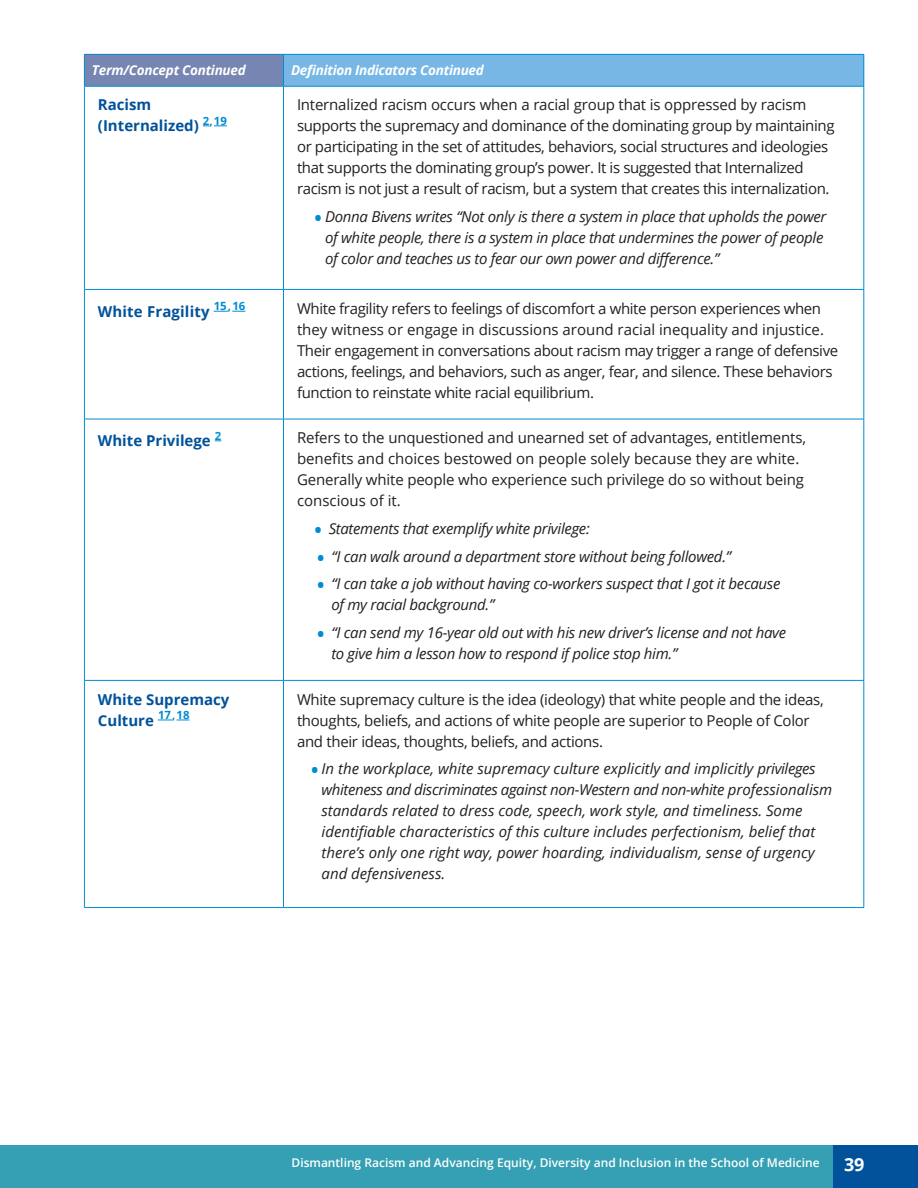
<style>
.page{position:relative;width:918px;height:1188px;background:#fff}
.page>*{position:absolute;margin:0;border:0;box-sizing:border-box;transform-origin:0 0}
.page_number{font:700 18px "Open Sans";color:#fff}
.Paragraph_Style_1{font:15px/21px "Open Sans";letter-spacing:-.025em;color:#231f20}
.Paragraph_Style_1-2{font:italic 15px/21px "Open Sans";letter-spacing:-.02em;color:#231f20}
.Paragraph_Style_1-3{font:italic 15px/21px "Open Sans";color:#231f20}
.Paragraph_Style_1-4{font:700 15px/21px "Open Sans";color:#01529a}
.Paragraph_Style_1-5{font:italic 700 13.5px "Open Sans";letter-spacing:-.02em;color:#fff}
.t1{font:600 12px "Open Sans";color:#fff}
.s1{font-weight:700;font-style:normal;font-size:19.5px;color:#008cd2}
</style>
<div class="page">
<div style="left:0;top:1146px;width:918px;height:42px;background:#35a0b3"></div>
<div style="left:833px;top:1146px;width:84px;height:42px;background:#01529a"></div>
<div style="left:84px;top:54px;width:200px;height:32px;background:#7685b1"></div>
<div style="left:284px;top:54px;width:580px;height:32px;background:#76b7e5"></div>
<hr style="left:84px;top:55px;width:1px;height:31px;background:#008cd2">
<hr style="left:84px;top:86px;width:1px;height:203px;background:#008cd2">
<hr style="left:84px;top:290px;width:1px;height:129px;background:#008cd2">
<hr style="left:84px;top:419px;width:1px;height:261px;background:#008cd2">
<hr style="left:84px;top:681px;width:1px;height:226px;background:#008cd2">
<hr style="left:84px;top:54px;width:199px;height:1px;background:#008cd2">
<hr style="left:284px;top:54px;width:580px;height:1px;background:#008cd2">
<hr style="left:283px;top:55px;width:1px;height:31px;background:#008cd2">
<hr style="left:864px;top:55px;width:1px;height:31px;background:#008cd2">
<hr style="left:283px;top:86px;width:1px;height:203px;background:#008cd2">
<hr style="left:864px;top:86px;width:1px;height:203px;background:#008cd2">
<hr style="left:283px;top:290px;width:1px;height:129px;background:#008cd2">
<hr style="left:864px;top:290px;width:1px;height:129px;background:#008cd2">
<hr style="left:283px;top:419px;width:1px;height:261px;background:#008cd2">
<hr style="left:864px;top:419px;width:1px;height:261px;background:#008cd2">
<hr style="left:283px;top:681px;width:1px;height:226px;background:#008cd2">
<hr style="left:864px;top:681px;width:1px;height:226px;background:#008cd2">
<hr style="left:84px;top:86px;width:199px;height:1px;background:#008cd2">
<hr style="left:284px;top:86px;width:580px;height:1px;background:#008cd2">
<hr style="left:84px;top:289px;width:199px;height:1px;background:#008cd2">
<hr style="left:284px;top:289px;width:580px;height:1px;background:#008cd2">
<hr style="left:84px;top:419px;width:199px;height:1px;background:#008cd2">
<hr style="left:284px;top:419px;width:580px;height:1px;background:#008cd2">
<hr style="left:84px;top:680px;width:199px;height:1px;background:#008cd2">
<hr style="left:284px;top:680px;width:580px;height:1px;background:#008cd2">
<hr style="left:84px;top:907px;width:199px;height:1px;background:#008cd2">
<hr style="left:284px;top:907px;width:580px;height:1px;background:#008cd2">
<svg style="left:203px;top:126px;width:24px;height:1px"></svg>
<svg style="left:214px;top:311px;width:31px;height:1px"></svg>
<svg style="left:158px;top:720px;width:32px;height:1px"></svg>
<p class="Paragraph_Style_1-5" style="left:92px;top:60px;width:155px">Term/Concept Continued</p>
<p class="Paragraph_Style_1-5" style="left:291px;top:60px;width:194px">Definition Indicators Continued</p>
<p class="Paragraph_Style_1-4" style="left:98px;top:94px;width:130px">Racism (Internalized) <sup>2,19</sup></p>
<p class="Paragraph_Style_1" style="left:297px;top:94px;width:539px">Internalized racism occurs when a racial group that is oppressed by racism supports the supremacy and dominance of the dominating group by maintaining or participating in the set of attitudes, behaviors, social structures and ideologies that supports the dominating group’s power. It is suggested that Internalized racism is not just a result of racism, but a system that creates this internalization.</p>
<p class="Paragraph_Style_1-2" style="left:325px;top:206px;width:503px;text-indent:-11px"><span class="s1">•</span> Donna Bivens writes “Not only is there a system in place that upholds the power of white people, there is a system in place that undermines the power of people of color and teaches us to fear our own power and difference.”</p>
<p class="Paragraph_Style_1-4" style="left:98px;top:301px;width:149px">White Fragility <sup>15,16</sup></p>
<p class="Paragraph_Style_1" style="left:297px;top:297px;width:543px">White fragility refers to feelings of discomfort a white person experiences when they witness or engage in discussions around racial inequality and injustice.<br>Their engagement in conversations about racism may trigger a range of defensive actions, feelings, and behaviors, such as anger, fear, and silence. These behaviors function to reinstate white racial equilibrium.</p>
<p class="Paragraph_Style_1-4" style="left:98px;top:430px;width:125px">White Privilege <sup>2</sup></p>
<p class="Paragraph_Style_1" style="left:297px;top:427px;width:511px">Refers to the unquestioned and unearned set of advantages, entitlements, benefits and choices bestowed on people solely because they are white.<br>Generally white people who experience such privilege do so without being conscious of it.</p>
<p class="Paragraph_Style_1-2" style="left:315px;top:518px;width:277px"><span class="s1">•</span> Statements that exemplify white privilege:</p>
<p class="Paragraph_Style_1-2" style="left:317px;top:545px;width:415px"><span class="s1">•</span> “I can walk around a department store without being followed.”</p>
<p class="Paragraph_Style_1-2" style="left:331px;top:573px;width:451px;text-indent:-14px"><span class="s1">•</span> “I can take a job without having co-workers suspect that I got it because of my racial background.”</p>
<p class="Paragraph_Style_1-2" style="left:331px;top:622px;width:456px;text-indent:-14px"><span class="s1">•</span> “I can send my 16-year old out with his new driver’s license and not have to give him a lesson how to respond if police stop him.”</p>
<p class="Paragraph_Style_1-4" style="left:98px;top:688px;width:133px">White Supremacy<br>Culture <sup>17,18</sup></p>
<p class="Paragraph_Style_1" style="left:297px;top:688px;width:528px">White supremacy culture is the idea (ideology) that white people and the ideas, thoughts, beliefs, and actions of white people are superior to People of Color and their ideas, thoughts, beliefs, and actions.</p>
<p class="Paragraph_Style_1-3" style="left:322px;top:758px;width:512px;text-indent:-11px"><span class="s1">•</span> In the workplace, white supremacy culture explicitly and implicitly privileges whiteness and discriminates against non-Western and non-white professionalism standards related to dress code, speech, work style, and timeliness. Some identifiable characteristics of this culture includes perfectionism, belief that there’s only one right way, power hoarding, individualism, sense of urgency and defensiveness.</p>
<p class="t1" style="left:292px;top:1154px;width:530px">Dismantling Racism and Advancing Equity, Diversity and Inclusion in the School of Medicine</p>
<p class="page_number" style="left:844px;top:1152px;width:22px">3 9A</p>
</div>
